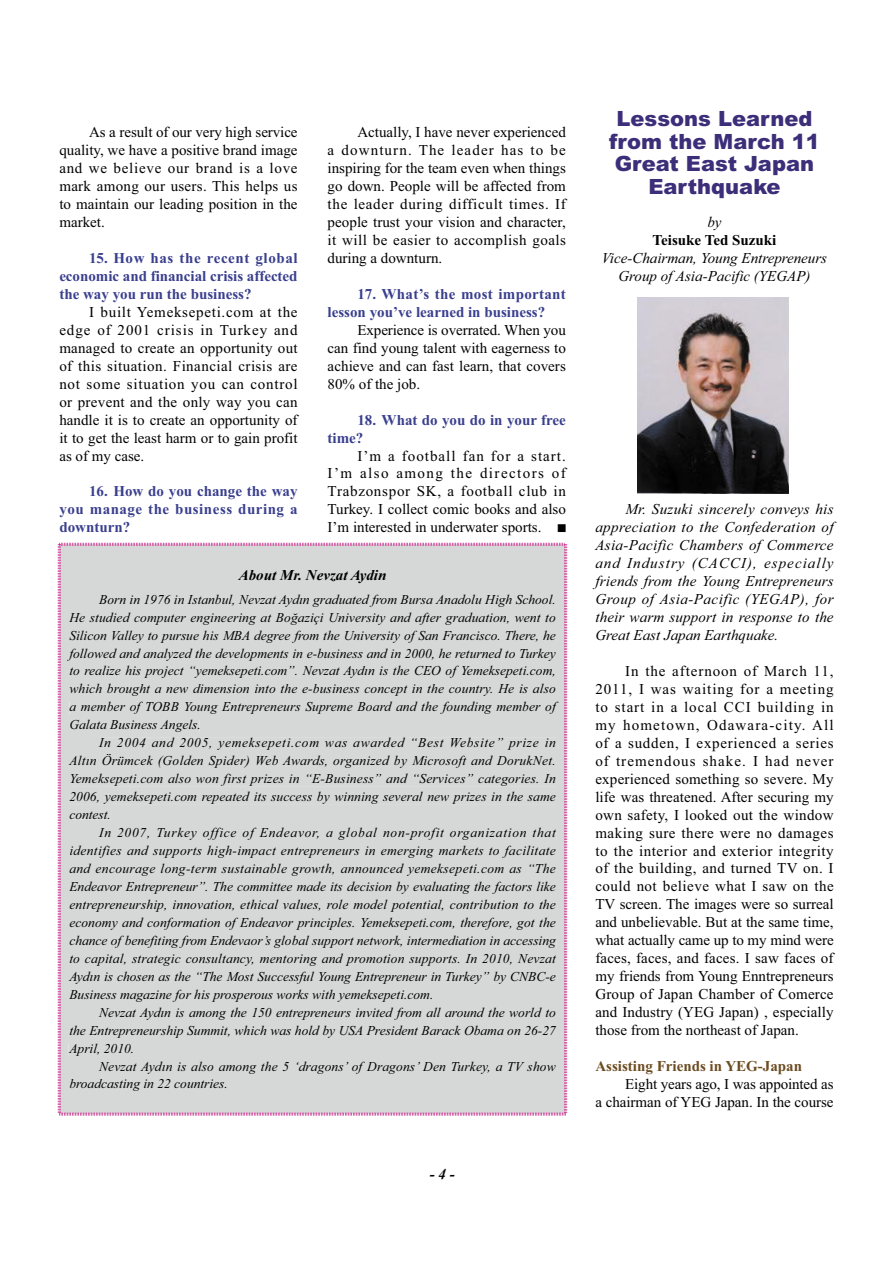
<style>
.page{position:relative;width:893px;height:1263px;background:#fff}
.page>*{position:absolute;margin:0;border:0;box-sizing:border-box;transform-origin:0 0}
.t1{font:900 21px/22.5px "Arial";color:#3c2e79;text-align:center}
.t2{font:15px/18px "Times New Roman";color:#000;text-align:justify}
.t3{font:italic 15px/18px "Times New Roman";color:#000;text-align:center}
.t4{font:700 15px/18px "Times New Roman";color:#3a3f8e;text-align:justify}
.t5{font:700 15px "Times New Roman";color:#6b4b20}
.t6{font:italic 700 15px "Times New Roman";color:#000}
.t7{font:700 15px "Times New Roman";color:#000}
.t8{font:italic 13.5px/18px "Times New Roman";color:#000;text-align:justify}
.t9{font:13.5px "Wingdings";color:#000}
</style>
<div class="page">
<div style="left:58px;top:543px;width:509px;height:573px;background:#d6d7d7"></div>
<img style="left:637px;top:298px;width:151px;height:195px">
<p class="t2" style="left:59px;top:125px;width:240px;text-indent:30px">As a result of our very high service quality, we have a positive brand image and we believe our brand is a love mark among our users. This helps us to maintain our leading position in the market.</p>
<p class="t4" style="left:59px;top:251px;width:240px;text-indent:30px">15. How has the recent global economic and financial crisis affected the way you run the business?</p>
<p class="t2" style="left:59px;top:304px;width:240px;text-indent:30px">I built Yemeksepeti.com at the edge of 2001 crisis in Turkey and managed to create an opportunity out of this situation. Financial crisis are not some situation you can control or prevent and the only way you can handle it is to create an opportunity of it to get the least harm or to gain profit as of my case.</p>
<p class="t4" style="left:59px;top:484px;width:240px;text-indent:30px">16. How do you change the way you manage the business during a downturn?</p>
<p class="t2" style="left:327px;top:125px;width:240px;text-indent:30px">Actually, I have never experienced a downturn. The leader has to be inspiring for the team even when things go down. People will be affected from the leader during difficult times. If people trust your vision and character, it will be easier to accomplish goals during a downturn.</p>
<p class="t4" style="left:327px;top:286px;width:240px;text-indent:30px">17. What’s the most important lesson you’ve learned in business?</p>
<p class="t2" style="left:327px;top:322px;width:240px;text-indent:30px">Experience is overrated. When you can find young talent with eagerness to achieve and can fast learn, that covers 80% of the job.</p>
<p class="t4" style="left:327px;top:412px;width:240px;text-indent:30px">18. What do you do in your free time?</p>
<p class="t2" style="left:327px;top:448px;width:240px;text-indent:30px">I’m a football fan for a start.<br>I’m also among the directors of Trabzonspor SK, a football club in Turkey. I collect comic books and also I’m interested in underwater sports.</p>
<p class="t6" style="left:239px;top:570px;width:149px">About Mr. Nevzat Aydin</p>
<p class="t8" style="left:69px;top:591px;width:488px;text-indent:30px">Born in 1976 in Istanbul, Nevzat Aydın graduated from Bursa Anadolu High School.<br>He studied computer engineering at Boğaziçi University and after graduation, went to Silicon Valley to pursue his MBA degree from the University of San Francisco. There, he followed and analyzed the developments in e-business and in 2000, he returned to Turkey to realize his project “yemeksepeti.com”. Nevzat Aydın is the CEO of Yemeksepeti.com, which brought a new dimension into the e-business concept in the country. He is also a member of TOBB Young Entrepreneurs Supreme Board and the founding member of Galata Business Angels.</p>
<p class="t8" style="left:69px;top:734px;width:488px;text-indent:30px">In 2004 and 2005, yemeksepeti.com was awarded “Best Website” prize in Altın Örümcek (Golden Spider) Web Awards, organized by Microsoft and DorukNet.<br>Yemeksepeti.com also won first prizes in “E-Business” and “Services” categories. In 2006, yemeksepeti.com repeated its success by winning several new prizes in the same contest.</p>
<p class="t8" style="left:69px;top:824px;width:488px;text-indent:30px">In 2007, Turkey office of Endeavor, a global non-profit organization that identifies and supports high-impact entrepreneurs in emerging markets to facilitate and encourage long-term sustainable growth, announced yemeksepeti.com as “The Endeavor Entrepreneur”. The committee made its decision by evaluating the factors like entrepreneurship, innovation, ethical values, role model potential, contribution to the economy and conformation of Endeavor principles. Yemeksepeti.com, therefore, got the chance of benefiting from Endevaor’s global support network, intermediation in accessing to capital, strategic consultancy, mentoring and promotion supports. In 2010, Nevzat Aydın is chosen as the “The Most Successful Young Entrepreneur in Turkey” by CNBC-e Business magazine for his prosperous works with yemeksepeti.com.</p>
<p class="t8" style="left:69px;top:1003px;width:488px;text-indent:30px">Nevzat Aydın is among the 150 entrepreneurs invited from all around the world to the Entrepreneurship Summit, which was hold by USA President Barack Obama on 26-27<br>April, 2010.</p>
<p class="t8" style="left:69px;top:1057px;width:488px;text-indent:30px">Nevzat Aydın is also among the 5 ‘dragons’ of Dragons’ Den Turkey, a TV show broadcasting in 22 countries.</p>
<p class="t9" style="left:556px;top:521px;width:12px">■</p>
<p class="t8" style="left:356px;top:591px;width:7px">e</p>
<p class="t8" style="left:426px;top:591px;width:8px">a</p>
<p class="t8" style="left:464px;top:591px;width:8px">o</p>
<p class="t6" style="left:430px;top:1169px;width:26px">- 4 -</p>
<h1 class="t1" style="left:609px;top:110px;width:212px">Lessons Learned from the March 11<br>Great East Japan<br>Earthquake</h1>
<p class="t3" style="left:707px;top:213px;width:16px">by</p>
<p class="t7" style="left:652px;top:235px;width:125px">Teisuke Ted Suzuki</p>
<p class="t3" style="left:602px;top:249px;width:227px">Vice-Chairman, Young Entrepreneurs<br>Group of Asia-Pacific (YEGAP)</p>
<p class="t3" style="left:595px;top:501px;width:240px;text-align:justify;text-indent:30px">Mr. Suzuki sincerely conveys his appreciation to the Confederation of Asia-Pacific Chambers of Commerce and Industry (CACCI), especially friends from the Young Entrepreneurs Group of Asia-Pacific (YEGAP), for their warm support in response to the Great East Japan Earthquake.</p>
<p class="t2" style="left:595px;top:663px;width:240px;text-indent:30px">In the afternoon of March 11, 2011, I was waiting for a meeting to start in a local CCI building in my hometown, Odawara-city. All of a sudden, I experienced a series of tremendous shake. I had never experienced something so severe. My life was threatened. After securing my own safety, I looked out the window making sure there were no damages to the interior and exterior integrity of the building, and turned TV on. I could not believe what I saw on the TV screen. The images were so surreal and unbelievable. But at the same time, what actually came up to my mind were faces, faces, and faces. I saw faces of my friends from Young Enntrepreneurs Group of Japan Chamber of Comerce and Industry (YEG Japan) , especially those from the northeast of Japan.</p>
<p class="t5" style="left:595px;top:1061px;width:208px">Assisting Friends in YEG-Japan</p>
<p class="t2" style="left:595px;top:1076px;width:240px;text-align:right">Eight years ago, I was appointed as<br>a chairman of YEG Japan. In the course</p>
</div>
